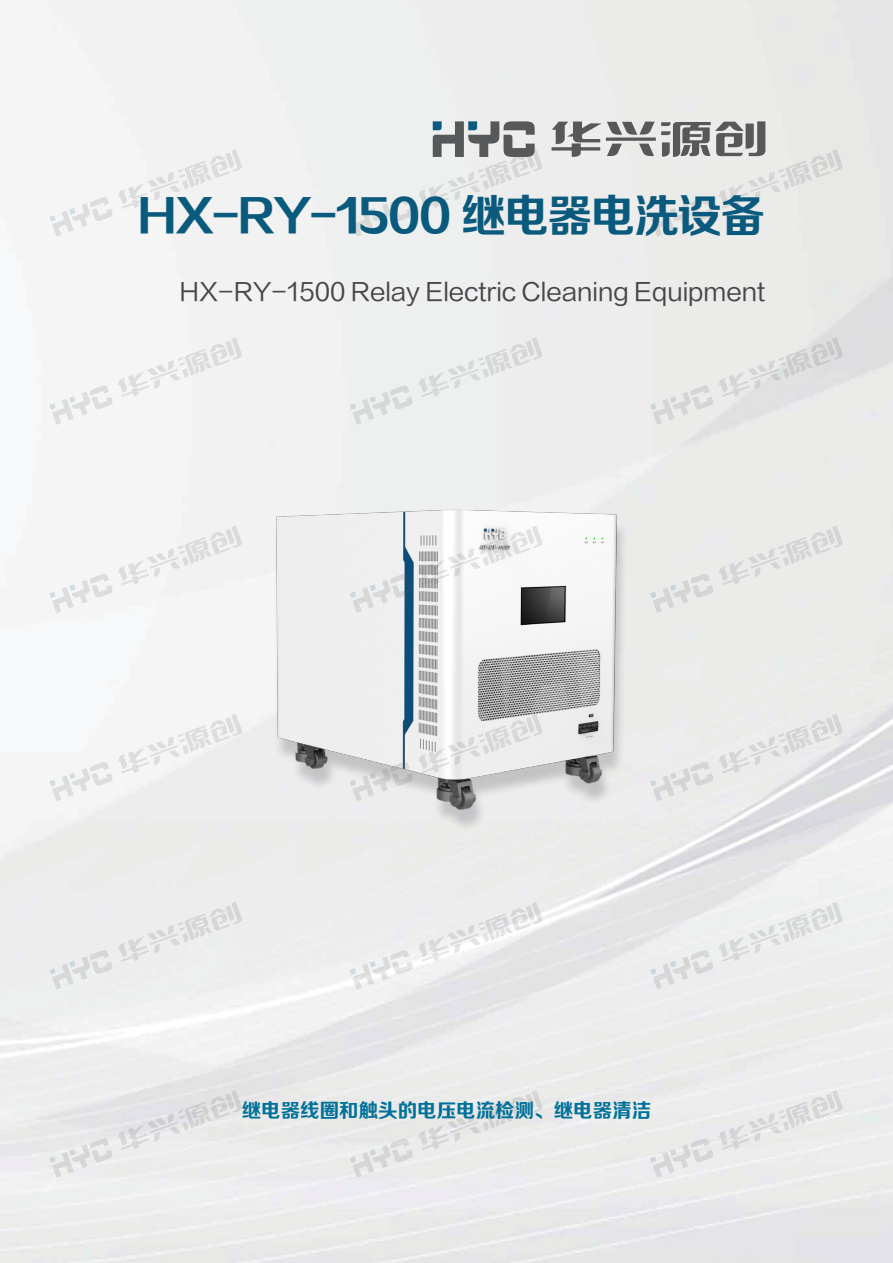
<style>
.page{position:relative;width:893px;height:1263px;background:#fff}
.page>*{position:absolute;margin:0;border:0;box-sizing:border-box;transform-origin:0 0}
.彩页标题{font:45px "FZZCHJW GB1 0";letter-spacing:-.04em;color:#0a5a7e}
.彩页标题英文{font:24px "FZLTHJW GB1 0";color:#484647}
.标题设备特点{font:19.5px "FZZCHJW GB1 0";color:#00719b}
</style>
<div class="page">
<div style="left:273px;top:517px;width:355px;height:315px;background:#ebebea"></div>
<img style="left:260px;top:493px;width:373px;height:325px">
<svg style="left:49px;top:337px;width:194px;height:88px"></svg>
<svg style="left:349px;top:337px;width:194px;height:88px"></svg>
<svg style="left:650px;top:337px;width:193px;height:88px"></svg>
<svg style="left:49px;top:713px;width:194px;height:88px"></svg>
<svg style="left:349px;top:713px;width:194px;height:88px"></svg>
<svg style="left:650px;top:713px;width:193px;height:88px"></svg>
<svg style="left:49px;top:1090px;width:194px;height:88px"></svg>
<svg style="left:349px;top:1090px;width:194px;height:88px"></svg>
<svg style="left:650px;top:1090px;width:193px;height:88px"></svg>
<svg style="left:49px;top:149px;width:194px;height:88px"></svg>
<svg style="left:49px;top:525px;width:194px;height:88px"></svg>
<svg style="left:349px;top:525px;width:194px;height:88px"></svg>
<svg style="left:650px;top:525px;width:193px;height:88px"></svg>
<svg style="left:49px;top:902px;width:194px;height:88px"></svg>
<svg style="left:349px;top:902px;width:194px;height:88px"></svg>
<svg style="left:650px;top:902px;width:193px;height:88px"></svg>
<svg style="left:551px;top:121px;width:292px;height:116px"></svg>
<svg style="left:349px;top:121px;width:194px;height:116px"></svg>
<p class="彩页标题" style="left:138px;top:190px;width:629px">HX-RY-1500 继电器电洗设备</p>
<p class="彩页标题英文" style="left:180px;top:278px;width:587px">HX-RY-1500 Relay Electric Cleaning Equipment</p>
<p class="标题设备特点" style="left:242px;top:1099px;width:411px">继电器线圈和触头的电压电流检测、继电器清洁</p>
</div>
